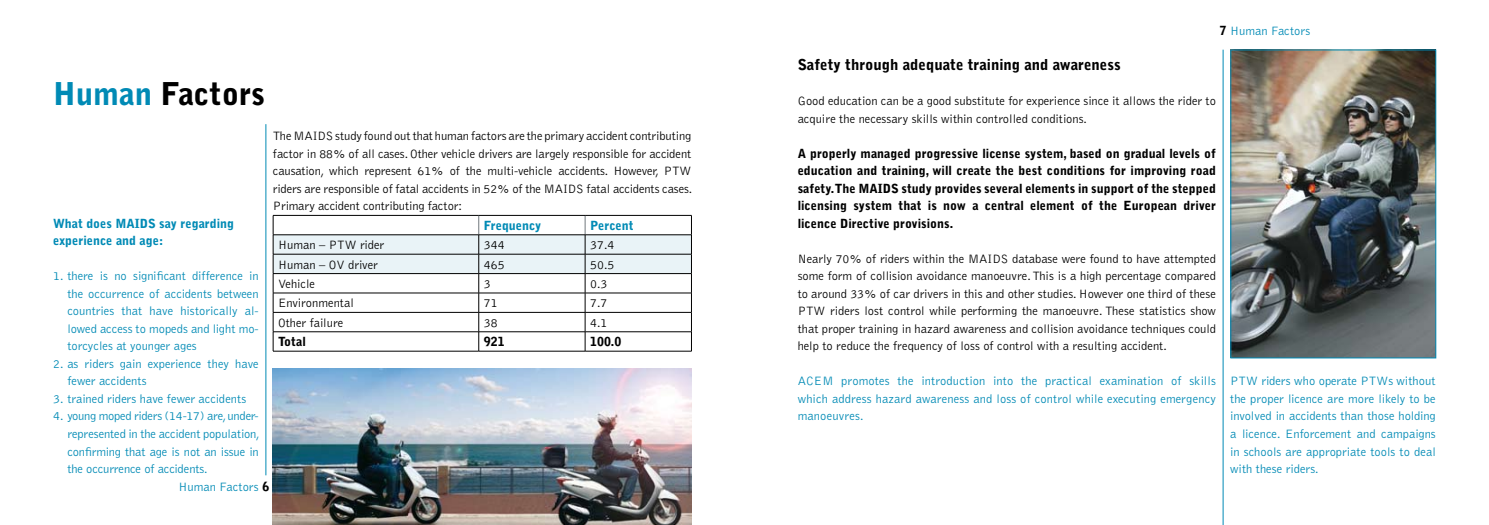
<style>
.page{position:relative;width:1489px;height:525px;background:#fff}
.page>*{position:absolute;margin:0;border:0;box-sizing:border-box;transform-origin:0 0}
.t1{font:900 31.25px "Bell Gothic";color:#000}
.t2{font:900 15px "Bell Gothic";color:#000}
.t3{font:300 12.5px/17.5px "Bell Gothic";color:#000;text-align:justify}
.t4{font:300 12.5px/17.5px "Bell Gothic";color:#008ab5;text-align:justify}
.t5{font:900 12.5px/17.5px "Bell Gothic";color:#000;text-align:justify}
.t6{font:900 12.5px/17.5px "Bell Gothic";color:#008ab5}
.t7{font:300 12.5px "Bell Gothic";letter-spacing:-.02em;color:#008ab5}
.s1{color:#008ab5}
.s2{font-weight:900;color:#000}
</style>
<div class="page">
<hr style="left:265px;top:124px;width:1px;height:351px;background:#008ab5">
<hr style="left:1222px;top:50px;width:1px;height:474px;background:#008ab5">
<svg style="left:273px;top:215px;width:419px;height:136px"></svg>
<hr style="left:273px;top:351px;width:206px;height:1px;background:#000">
<hr style="left:479px;top:351px;width:106px;height:1px;background:#000">
<hr style="left:585px;top:351px;width:106px;height:1px;background:#000">
<img style="left:1232px;top:52px;width:201px;height:304px">
<div style="left:1230px;top:50px;width:205px;height:308px;border:1px solid #008ab5"></div>
<img style="left:273px;top:369px;width:418px;height:155px">
<h1 class="t1" style="left:53px;top:76px;width:213px"><span class="s1">Human</span> Factors</h1>
<p class="t3" style="left:273px;top:127px;width:421px">The MAIDS study found out that human factors are the primary accident contributing factor in 88% of all cases. Other vehicle drivers are largely responsible for accident causation, which represent 61% of the multi-vehicle accidents. However, PTW riders are responsible of fatal accidents in 52% of the MAIDS fatal accidents cases.<br>Primary accident contributing factor:</p>
<p class="t6" style="left:484px;top:216px;width:59px">Frequency</p>
<p class="t6" style="left:590px;top:216px;width:45px">Percent</p>
<p class="t3" style="left:278px;top:236px;width:108px">Human – PTW rider</p>
<p class="t3" style="left:484px;top:236px;width:22px">344</p>
<p class="t3" style="left:590px;top:236px;width:26px">37.4</p>
<p class="t3" style="left:278px;top:255px;width:101px">Human – OV driver</p>
<p class="t3" style="left:484px;top:255px;width:22px">465</p>
<p class="t3" style="left:590px;top:255px;width:26px">50.5</p>
<p class="t3" style="left:278px;top:275px;width:38px">Vehicle</p>
<p class="t3" style="left:484px;top:275px;width:8px">3</p>
<p class="t3" style="left:590px;top:275px;width:19px">0.3</p>
<p class="t3" style="left:278px;top:294px;width:77px">Environmental</p>
<p class="t3" style="left:484px;top:294px;width:15px">71</p>
<p class="t3" style="left:590px;top:294px;width:19px">7.7</p>
<p class="t3" style="left:278px;top:314px;width:67px">Other failure</p>
<p class="t3" style="left:484px;top:314px;width:15px">38</p>
<p class="t3" style="left:590px;top:314px;width:19px">4.1</p>
<p class="t5" style="left:278px;top:333px;width:29px">Total</p>
<p class="t5" style="left:484px;top:333px;width:22px">921</p>
<p class="t5" style="left:590px;top:333px;width:33px">100.0</p>
<p class="t6" style="left:53px;top:214px;width:182px">What does MAIDS say regarding experience and age:</p>
<p class="t4" style="left:67px;top:267px;width:193px;text-indent:-14px">1. there is no significant difference in the occurrence of accidents between countries that have historically al&shy;lowed access to mopeds and light mo&shy;torcycles at younger ages</p>
<p class="t4" style="left:67px;top:355px;width:193px;text-indent:-14px">2. as riders gain experience they have fewer accidents</p>
<p class="t4" style="left:53px;top:390px;width:194px">3. trained riders have fewer accidents</p>
<p class="t7" style="left:53px;top:409px;width:207px">4. young moped riders (14-17) are, under-</p>
<p class="t4" style="left:67px;top:425px;width:194px">represented in the accident population,</p>
<p class="t4" style="left:67px;top:442px;width:193px">confirming that age is not an issue in</p>
<p class="t4" style="left:67px;top:460px;width:142px">the occurrence of accidents.</p>
<p class="t4" style="left:179px;top:477px;width:92px">Human Factors <span class="s2">6</span></p>
<p class="t4" style="left:1219px;top:22px;width:92px"><span class="s2">7</span> Human Factors</p>
<p class="t2" style="left:797px;top:56px;width:324px">Safety through adequate training and awareness</p>
<p class="t3" style="left:797px;top:92px;width:420px">Good education can be a good substitute for experience since it allows the rider to acquire the necessary skills within controlled conditions.</p>
<p class="t5" style="left:797px;top:144px;width:420px">A properly managed progressive license system, based on gradual levels of education and training, will create the best conditions for improving road safety.The MAIDS study provides several elements in support of the stepped licensing system that is now a central element of the European driver licence Directive provisions.</p>
<p class="t3" style="left:797px;top:250px;width:420px">Nearly 70% of riders within the MAIDS database were found to have attempted some form of collision avoidance manoeuvre. This is a high percentage compared to around 33% of car drivers in this and other studies. However one third of these PTW riders lost control while performing the manoeuvre. These statistics show that proper training in hazard awareness and collision avoidance techniques could help to reduce the frequency of loss of control with a resulting accident.</p>
<p class="t4" style="left:797px;top:372px;width:420px">ACEM promotes the introduction into the practical examination of skills which address hazard awareness and loss of control while executing emergency manoeuvres.</p>
<p class="t4" style="left:1230px;top:372px;width:207px">PTW riders who operate PTWs without the proper licence are more likely to be involved in accidents than those holding a licence. Enforcement and campaigns in schools are appropriate tools to deal with these riders.</p>
</div>
